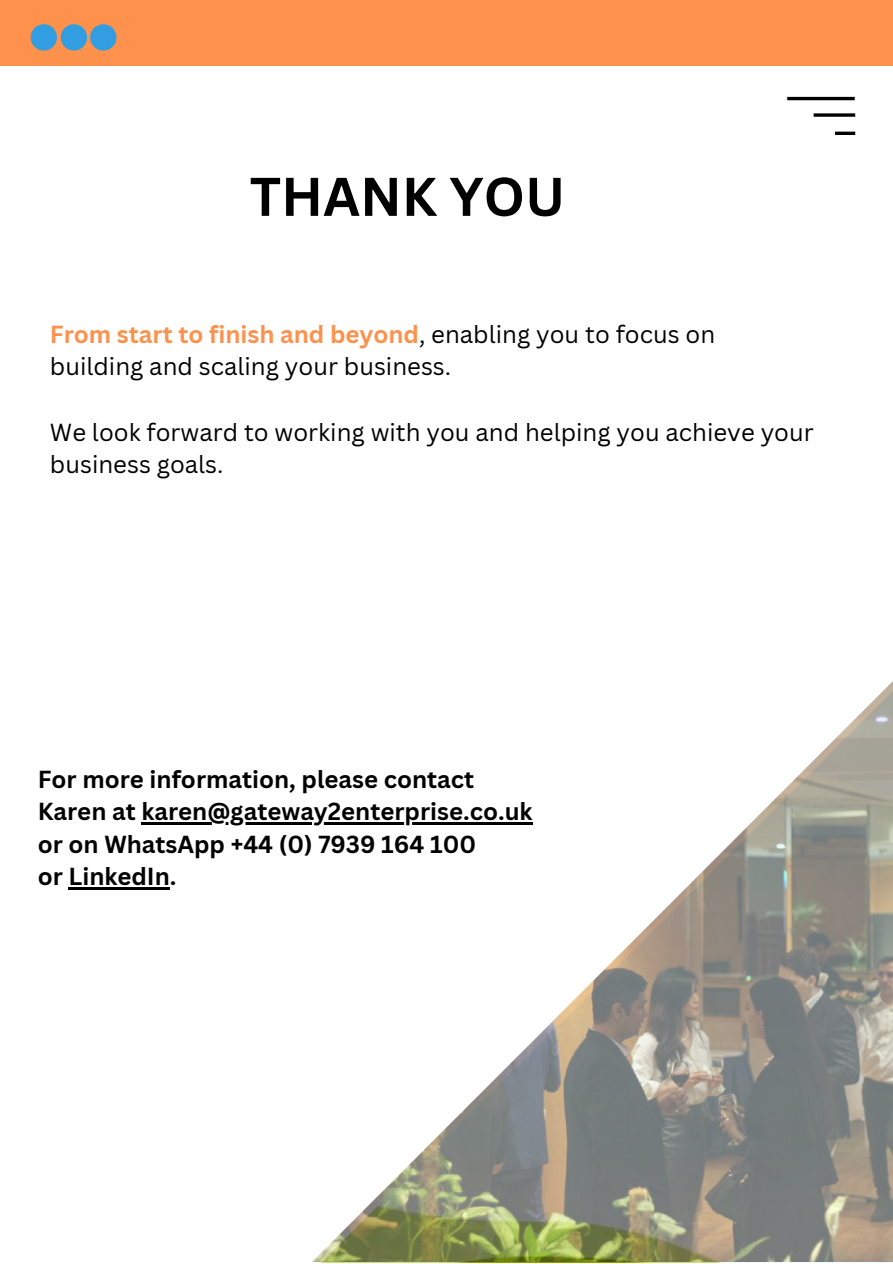
<style>
.page{position:relative;width:893px;height:1264px;background:#fff}
.page>*{position:absolute;margin:0;border:0;box-sizing:border-box;transform-origin:0 0}
.t1{font:700 53.25px "Canva Sans";color:#000}
.t2{font:24px/32.5px "Canva Sans";color:#000}
.t3{font:700 24px/32.5px "Canva Sans";color:#000}
.s1{font-weight:700;color:#fe914c}
</style>
<div class="page">
<div style="left:0;top:0;width:892px;height:66px;background:#fe914c"></div>
<div style="left:31px;top:24px;width:26px;height:27px;background:#329ee1;border-radius:50%"></div>
<div style="left:61px;top:24px;width:26px;height:27px;background:#329ee1;border-radius:50%"></div>
<div style="left:90px;top:24px;width:26px;height:27px;background:#329ee1;border-radius:50%"></div>
<hr style="left:787px;top:97px;width:67px;height:3px;background:#000">
<svg style="left:813px;top:113px;width:42px;height:4px"></svg>
<hr style="left:834px;top:132px;width:21px;height:3px;background:#000">
<hr style="left:141px;top:822px;width:391px;height:2px;background:#000">
<hr style="left:68px;top:887px;width:102px;height:2px;background:#000">
<img style="left:312px;top:682px;width:580px;height:579px">
<h1 class="t1" style="left:250px;top:159px;width:317px">THANK YOU</h1>
<p class="t2" style="left:50px;top:317px;width:666px"><span class="s1">From start to finish and beyond</span>, enabling you to focus on building and scaling your business.</p>
<p class="t2" style="left:50px;top:415px;width:765px">We look forward to working with you and helping you achieve your business goals.</p>
<p class="t3" style="left:38px;top:762px;width:496px">For more information, please contact<br>Karen at karen@gateway2enterprise.co.uk or on WhatsApp +44 (0) 7939 164 100<br>or LinkedIn.</p>
</div>
